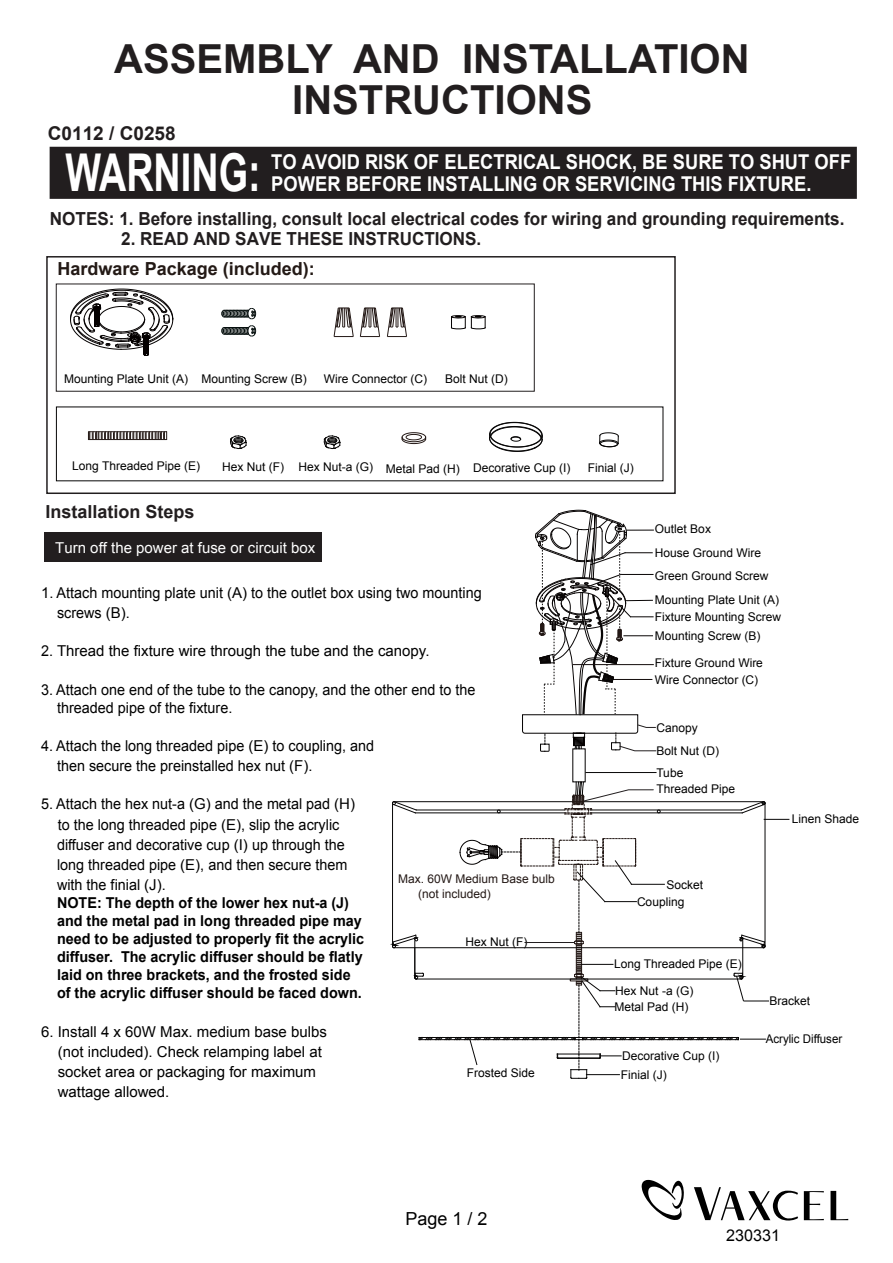
<style>
.page{position:relative;width:893px;height:1263px;background:#fff}
.page>*{position:absolute;margin:0;border:0;box-sizing:border-box;transform-origin:0 0}
.t1{font:700 52.2px "Arial";color:#fff;scale:.72 1}
.t2{font:700 40.05px/41.1px "Arial";color:#221e1f;text-align:center}
.t3{font:700 20.4px/22px "Arial";color:#fff;scale:.9 1}
.t4{font:700 19.05px "Arial";color:#221e1f}
.t5{font:700 18px "Arial";color:#221e1f;scale:.95 1}
.t6{font:700 18px "Arial";color:#231915}
.t7{font:700 18px "Arial";color:#221e1f}
.t8{font:18px "Arial";color:#000}
.t9{font:16.2px "Arial";color:#000}
.t10{font:15px/20.2px "Arial";color:#000;scale:.96 1}
.t11{font:700 15px/18px "Arial";color:#000;scale:.96 1}
.t12{font:15px/20.2px "Arial";color:#000}
.t13{font:15px "Arial";color:#fff}
.t14{font:12px/22.8px "Arial";color:#000}
.t15{font:12px/15px "Arial";color:#231815}
.t16{font:12px "Arial";color:#000;scale:.96 1}
</style>
<div class="page">
<svg style="left:599px;top:432px;width:20px;height:15px"></svg>
<svg style="left:489px;top:422px;width:54px;height:30px"></svg>
<svg style="left:88px;top:431px;width:79px;height:9px"></svg>
<hr style="left:586px;top:772px;width:70px;height:1px;background:#070606">
<svg style="left:230px;top:435px;width:17px;height:14px"></svg>
<svg style="left:324px;top:435px;width:16px;height:14px"></svg>
<div style="left:46px;top:256px;width:630px;height:238px;border:2px solid #221e1f"></div>
<div style="left:50px;top:147px;width:807px;height:52px;background:#221e1f"></div>
<div style="left:44px;top:532px;width:278px;height:30px;background:#221e1f"></div>
<div style="left:56px;top:284px;width:479px;height:108px;border:1px solid #221e1f"></div>
<svg style="left:387px;top:307px;width:20px;height:30px"></svg>
<svg style="left:360px;top:307px;width:20px;height:30px"></svg>
<svg style="left:334px;top:307px;width:20px;height:30px"></svg>
<svg style="left:222px;top:308px;width:35px;height:11px"></svg>
<svg style="left:222px;top:325px;width:35px;height:12px"></svg>
<svg style="left:70px;top:289px;width:104px;height:67px"></svg>
<svg style="left:451px;top:315px;width:35px;height:14px"></svg>
<svg style="left:522px;top:510px;width:134px;height:242px"></svg>
<svg style="left:830px;top:1191px;width:18px;height:29px"></svg>
<svg style="left:694px;top:1187px;width:104px;height:34px"></svg>
<svg style="left:804px;top:1191px;width:20px;height:29px"></svg>
<svg style="left:641px;top:1180px;width:43px;height:40px"></svg>
<svg style="left:402px;top:432px;width:24px;height:12px"></svg>
<svg style="left:392px;top:775px;width:397px;height:304px"></svg>
<h2 class="t2" style="left:114px;top:40px;width:637px">ASSEMBLY AND INSTALLATION<br>INSTRUCTIONS</h2>
<h3 class="t4" style="left:48px;top:120px;width:129px">C0112 / C0258</h3>
<h1 class="t1" style="left:65px;top:138px;width:273px">WARNING:</h1>
<h3 class="t3" style="left:271px;top:151px;width:646px">TO AVOID RISK OF ELECTRICAL SHOCK, BE SURE TO SHUT OFF<br>POWER BEFORE INSTALLING OR SERVICING THIS FIXTURE.</h3>
<h3 class="t5" style="left:50px;top:207px;width:838px">NOTES: 1. Before installing, consult local electrical codes for wiring and grounding requirements.</h3>
<h3 class="t5" style="left:121px;top:227px;width:381px">2. READ AND SAVE THESE INSTRUCTIONS.</h3>
<h3 class="t6" style="left:58px;top:257px;width:259px">Hardware Package (included):</h3>
<p class="t14" style="left:64px;top:368px;width:244px">Mounting Plate Unit (A) Mounting Screw (B)</p>
<p class="t14" style="left:324px;top:368px;width:105px">Wire Connector (C)</p>
<p class="t14" style="left:445px;top:368px;width:64px">Bolt Nut (D)</p>
<p class="t14" style="left:72px;top:454px;width:129px">Long Threaded Pipe (E)</p>
<p class="t14" style="left:222px;top:456px;width:350px">Hex Nut (F) Hex Nut-a (G) Metal Pad (H) Decorative Cup (I)</p>
<p class="t14" style="left:588px;top:456px;width:47px">Finial (J)</p>
<h3 class="t7" style="left:45px;top:499px;width:151px">Installation Steps</h3>
<p class="t13" style="left:55px;top:538px;width:262px">Turn off the power at fuse or circuit box</p>
<p class="t14" style="left:655px;top:517px;width:58px">Outlet Box</p>
<p class="t14" style="left:655px;top:541px;width:108px">House Ground Wire</p>
<p class="t14" style="left:655px;top:564px;width:115px">Green Ground Screw</p>
<p class="t12" style="left:57px;top:583px;width:426px;text-indent:-16px">1. Attach mounting plate unit (A) to the outlet box using two mounting screws (B).</p>
<p class="t10" style="left:41px;top:641px;width:406px">2. Thread the fixture wire through the tube and the canopy.</p>
<p class="t10" style="left:57px;top:680px;width:437px;line-height:18px;text-indent:-16px">3. Attach one end of the tube to the canopy, and the other end to the threaded pipe of the fixture.</p>
<p class="t10" style="left:57px;top:736px;width:332px;text-indent:-16px">4. Attach the long threaded pipe (E) to coupling, and then secure the preinstalled hex nut (F).</p>
<p class="t10" style="left:57px;top:794px;width:312px;text-indent:-16px">5. Attach the hex nut-a (G) and the metal pad (H) to the long threaded pipe (E), slip the acrylic diffuser and decorative cup (I) up through the long threaded pipe (E), and then secure them with the finial (J).</p>
<p class="t11" style="left:57px;top:895px;width:322px">NOTE: The depth of the lower hex nut-a (J) and the metal pad in long threaded pipe may need to be adjusted to properly fit the acrylic diffuser. The acrylic diffuser should be flatly laid on three brackets, and the frosted side of the acrylic diffuser should be faced down.</p>
<p class="t12" style="left:58px;top:1021px;width:271px;text-indent:-17px">6. Install 4 x 60W Max. medium base bulbs (not included). Check relamping label at socket area or packaging for maximum wattage allowed.</p>
<p class="t14" style="left:655px;top:589px;width:126px">Mounting Plate Unit (A)</p>
<p class="t14" style="left:655px;top:606px;width:128px">Fixture Mounting Screw</p>
<p class="t14" style="left:655px;top:625px;width:107px">Mounting Screw (B)</p>
<p class="t14" style="left:655px;top:652px;width:110px">Fixture Ground Wire</p>
<p class="t14" style="left:655px;top:669px;width:105px">Wire Connector (C)</p>
<p class="t14" style="left:656px;top:717px;width:64px">Canopy<br>Bolt Nut (D)</p>
<p class="t14" style="left:656px;top:778px;width:80px">Threaded Pipe</p>
<p class="t14" style="left:656px;top:761px;width:28px">Tube</p>
<p class="t14" style="left:792px;top:807px;width:69px">Linen Shade</p>
<p class="t15" style="left:418px;top:871px;width:138px;text-indent:-20px">Max. 60W Medium Base bulb (not included)</p>
<p class="t14" style="left:637px;top:876px;width:68px;line-height:17.7px;text-indent:29px">Socket<br>Coupling</p>
<p class="t14" style="left:465px;top:931px;width:64px">Hex Nut (F)</p>
<p class="t14" style="left:614px;top:953px;width:129px">Long Threaded Pipe (E)</p>
<p class="t14" style="left:614px;top:983px;width:80px;line-height:15.8px">Hex Nut -a (G)<br>Metal Pad (H)</p>
<p class="t14" style="left:769px;top:989px;width:42px">Bracket</p>
<p class="t16" style="left:766px;top:1031px;width:81px">Acrylic Diffuser</p>
<p class="t14" style="left:621px;top:1046px;width:100px;line-height:18.8px">Decorative Cup (I)<br>Finial (J)</p>
<p class="t14" style="left:467px;top:1061px;width:70px">Frosted Side</p>
<h3 class="t8" style="left:405px;top:1207px;width:84px">Page 1 / 2</h3>
<h3 class="t9" style="left:726px;top:1225px;width:55px">230331</h3>
</div>
